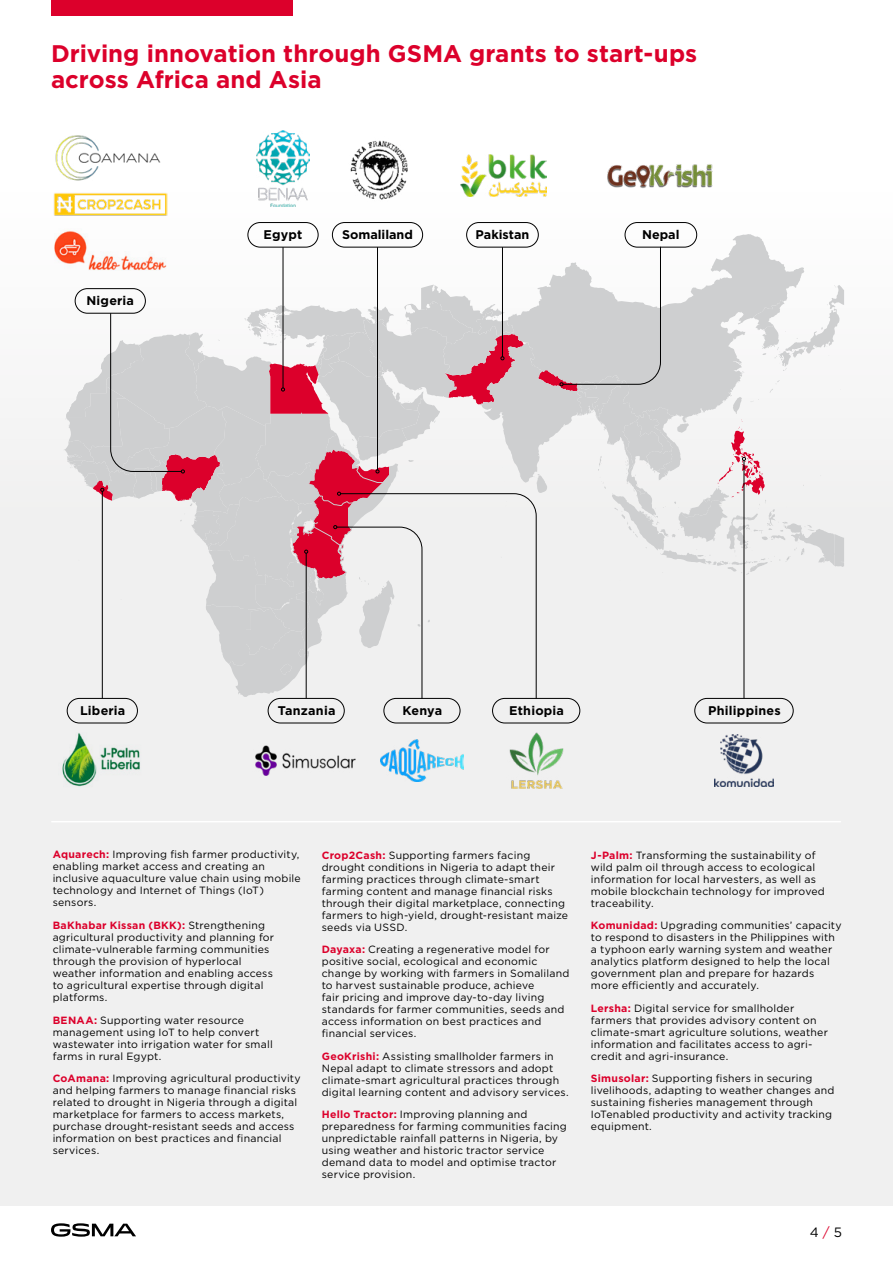
<style>
.page{position:relative;width:893px;height:1263px;background:#fff}
.page>*{position:absolute;margin:0;border:0;box-sizing:border-box;transform-origin:0 0}
.t1{font:700 24px/25.5px "Gotham";color:#dc002b}
.t2{font:13.5px "Gotham";color:#000}
.t3{font:700 12.6px "Gotham";letter-spacing:.015em;color:#000}
.t4{font:700 12.6px "Gotham";letter-spacing:-.005em;color:#000}
.t5{font:10.5px/12px "Gotham";letter-spacing:.02em;color:#000}
.s1{font-weight:700;color:#dc002b}
.s2{color:#dc002b}
</style>
<div class="page">
<svg style="left:51px;top:1223px;width:85px;height:14px"></svg>
<div style="left:0;top:0;width:893px;height:1205px;background:linear-gradient(to right,#f4f4f4,#f5f5f5)"></div>
<div style="left:51px;top:0;width:241px;height:16px;background:#dc002b"></div>
<svg style="left:507px;top:234px;width:297px;height:12px"></svg>
<img style="left:380px;top:740px;width:84px;height:41px">
<img style="left:461px;top:154px;width:85px;height:42px">
<img style="left:256px;top:131px;width:54px;height:76px">
<img style="left:605px;top:163px;width:110px;height:25px">
<img style="left:59px;top:728px;width:87px;height:65px">
<img style="left:253px;top:743px;width:106px;height:35px">
<img style="left:54px;top:134px;width:109px;height:47px">
<img style="left:53px;top:193px;width:114px;height:23px">
<img style="left:54px;top:229px;width:112px;height:42px">
<div style="left:247px;top:222px;width:72px;height:25px;border:1px solid #000;border-radius:12px"></div>
<div style="left:332px;top:222px;width:91px;height:25px;border:1px solid #000;border-radius:12px"></div>
<div style="left:466px;top:222px;width:73px;height:25px;border:1px solid #000;border-radius:12px"></div>
<div style="left:625px;top:222px;width:72px;height:25px;border:1px solid #000;border-radius:12px"></div>
<div style="left:67px;top:698px;width:71px;height:25px;border:1px solid #000;border-radius:12px"></div>
<div style="left:268px;top:698px;width:77px;height:25px;border:1px solid #000;border-radius:12px"></div>
<div style="left:694px;top:698px;width:100px;height:25px;border:1px solid #000;border-radius:12px"></div>
<div style="left:383px;top:698px;width:77px;height:25px;border:1px solid #000;border-radius:12px"></div>
<div style="left:492px;top:698px;width:88px;height:25px;border:1px solid #000;border-radius:12px"></div>
<svg style="left:64px;top:246px;width:780px;height:453px"></svg>
<img style="left:502px;top:733px;width:69px;height:55px">
<img style="left:348px;top:136px;width:63px;height:65px">
<img style="left:715px;top:734px;width:58px;height:53px">
<hr style="left:52px;top:821px;width:788px;height:1px;background:#fff">
<h1 class="t1" style="left:51px;top:41px;width:648px">Driving innovation through GSMA grants to start-ups across Africa and Asia</h1>
<p class="t3" style="left:86px;top:292px;width:49px">Nigeria</p>
<p class="t3" style="left:264px;top:226px;width:40px">Egypt</p>
<p class="t3" style="left:342px;top:226px;width:72px">Somaliland</p>
<p class="t4" style="left:476px;top:226px;width:55px">Pakistan</p>
<p class="t3" style="left:642px;top:226px;width:39px">Nepal</p>
<p class="t3" style="left:80px;top:702px;width:47px">Liberia</p>
<p class="t3" style="left:278px;top:702px;width:59px">Tanzania</p>
<p class="t3" style="left:402px;top:702px;width:41px">Kenya</p>
<p class="t3" style="left:509px;top:702px;width:56px">Ethiopia</p>
<p class="t3" style="left:708px;top:702px;width:74px">Philippines</p>
<p class="t5" style="left:53px;top:848px;width:250px"><span class="s1">Aquarech:</span> Improving fish farmer productivity, enabling market access and creating an inclusive aquaculture value chain using mobile technology and Internet of Things (IoT) sensors.</p>
<p class="t5" style="left:53px;top:919px;width:223px"><span class="s1">BaKhabar Kissan (BKK):</span> Strengthening agricultural productivity and planning for climate-vulnerable farming communities through the provision of hyperlocal weather information and enabling access to agricultural expertise through digital platforms.</p>
<p class="t5" style="left:53px;top:1014px;width:222px"><span class="s1">BENAA:</span> Supporting water resource management using IoT to help convert wastewater into irrigation water for small farms in rural Egypt.</p>
<p class="t5" style="left:53px;top:1072px;width:250px"><span class="s1">CoAmana:</span> Improving agricultural productivity and helping farmers to manage financial risks related to drought in Nigeria through a digital marketplace for farmers to access markets, purchase drought-resistant seeds and access information on best practices and financial services.</p>
<p class="t5" style="left:322px;top:848px;width:248px"><span class="s1">Crop2Cash:</span> Supporting farmers facing drought conditions in Nigeria to adapt their farming practices through climate-smart farming content and manage financial risks through their digital marketplace, connecting farmers to high-yield, drought-resistant maize seeds via USSD.</p>
<p class="t5" style="left:322px;top:943px;width:249px"><span class="s1">Dayaxa:</span> Creating a regenerative model for positive social, ecological and economic change by working with farmers in Somaliland to harvest sustainable produce, achieve<br>fair pricing and improve day-to-day living standards for farmer communities, seeds and access information on best practices and financial services.</p>
<p class="t5" style="left:322px;top:1050px;width:248px"><span class="s1">GeoKrishi:</span> Assisting smallholder farmers in Nepal adapt to climate stressors and adopt climate-smart agricultural practices through digital learning content and advisory services.</p>
<p class="t5" style="left:322px;top:1108px;width:246px"><span class="s1">Hello Tractor:</span> Improving planning and preparedness for farming communities facing unpredictable rainfall patterns in Nigeria, by using weather and historic tractor service demand data to model and optimise tractor service provision.</p>
<p class="t5" style="left:591px;top:848px;width:236px"><span class="s1">J-Palm:</span> Transforming the sustainability of wild palm oil through access to ecological information for local harvesters, as well as mobile blockchain technology for improved traceability.</p>
<p class="t5" style="left:591px;top:919px;width:252px"><span class="s1">Komunidad:</span> Upgrading communities’ capacity to respond to disasters in the Philippines with a typhoon early warning system and weather analytics platform designed to help the local government plan and prepare for hazards more efficiently and accurately.</p>
<p class="t5" style="left:591px;top:1002px;width:239px"><span class="s1">Lersha:</span> Digital service for smallholder farmers that provides advisory content on climate-smart agriculture solutions, weather information and facilitates access to agri&shy;credit and agri-insurance.</p>
<p class="t5" style="left:591px;top:1072px;width:245px"><span class="s1">Simusolar:</span> Supporting fishers in securing livelihoods, adapting to weather changes and sustaining fisheries management through IoTenabled productivity and activity tracking equipment.</p>
<p class="t2" style="left:810px;top:1223px;width:34px">4 <span class="s2">/</span> 5</p>
</div>
